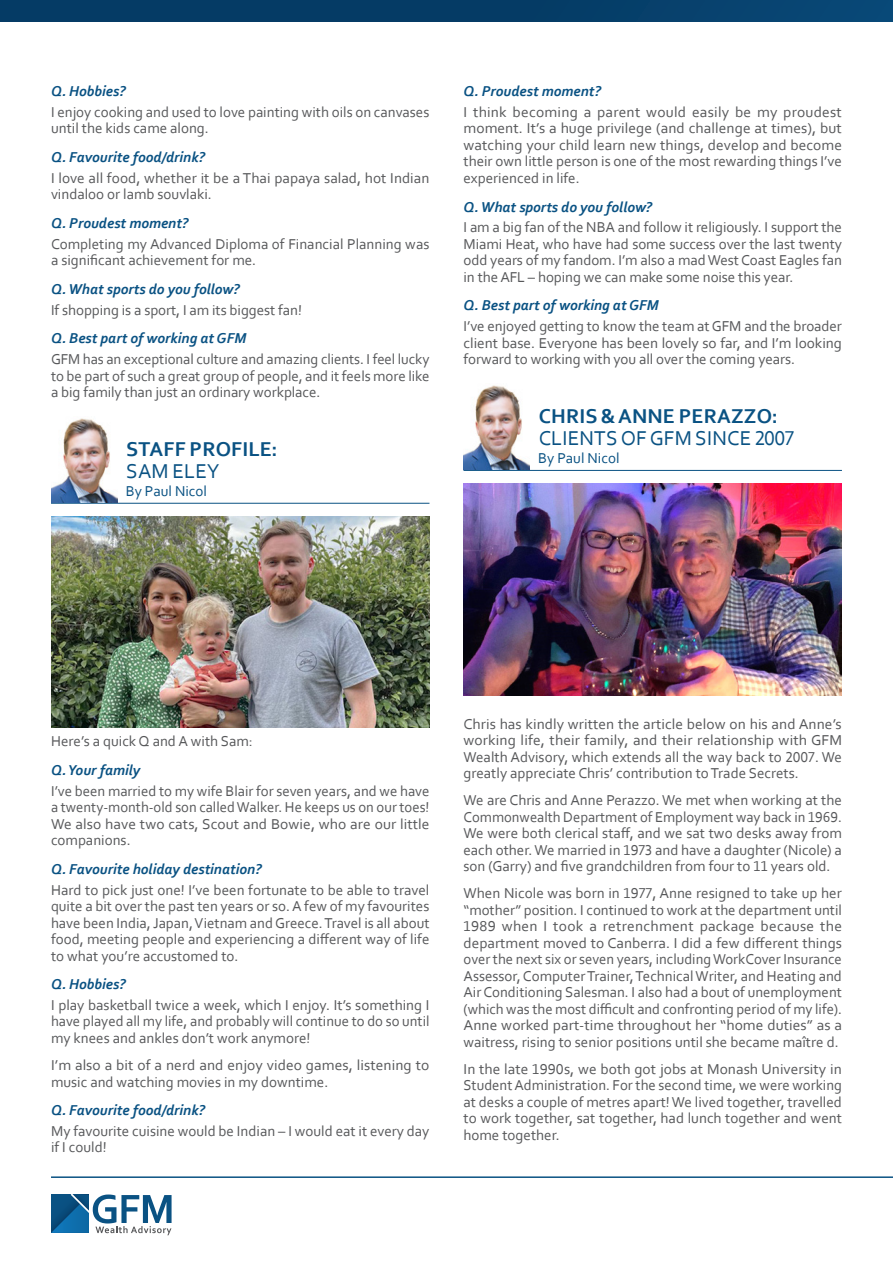
<style>
.page{position:relative;width:893px;height:1263px;background:#fff}
.page>*{position:absolute;margin:0;border:0;box-sizing:border-box;transform-origin:0 0}
.Section_Titles__3_Li{font:21px/22.5px "Corbel GFM Custom";letter-spacing:.01em;color:#0a5283}
.Section_Titles__3_Li-2{font:700 21px/22.5px "Corbel GFM Custom";letter-spacing:.01em;color:#0a5283}
.Body_Copy{font:15px/16.5px "Corbel GFM Custom";color:#57585a;text-align:justify}
.Body_Title_Italic{font:italic 700 15px "Corbel GFM Custom";color:#0a5283}
.Section_Author{font:15px "Corbel GFM Custom";color:#0a5283}
.s1{font-weight:400}
.s2{font-weight:700}
</style>
<div class="page">
<div style="left:0;top:0;width:893px;height:21px;background:linear-gradient(to right,#043860,#084471)"></div>
<hr style="left:51px;top:1176px;width:842px;height:2px;background:#0a5283">
<svg style="left:51px;top:1194px;width:121px;height:41px"></svg>
<img style="left:463px;top:483px;width:379px;height:212px">
<img style="left:51px;top:516px;width:378px;height:212px">
<hr style="left:51px;top:503px;width:378px;height:1px;background:#0a5283">
<img style="left:51px;top:418px;width:66px;height:85px">
<hr style="left:463px;top:470px;width:379px;height:1px;background:#0a5283">
<img style="left:463px;top:385px;width:67px;height:85px">
<p class="Body_Title_Italic" style="left:51px;top:82px;width:76px">Q. Hobbies?</p>
<p class="Body_Copy" style="left:51px;top:103px;width:380px">I enjoy cooking and used to love painting with oils on canvases until the kids came along.</p>
<p class="Body_Title_Italic" style="left:51px;top:148px;width:156px">Q. Favourite food/drink?</p>
<p class="Body_Copy" style="left:51px;top:169px;width:380px">I love all food, whether it be a Thai papaya salad, hot Indian vindaloo or lamb souvlaki.</p>
<p class="Body_Title_Italic" style="left:51px;top:214px;width:139px">Q. Proudest moment?</p>
<p class="Body_Copy" style="left:51px;top:235px;width:380px">Completing my Advanced Diploma of Financial Planning was a significant achievement for me.</p>
<p class="Body_Title_Italic" style="left:51px;top:280px;width:190px">Q. What sports do you follow?</p>
<p class="Body_Copy" style="left:51px;top:301px;width:252px">If shopping is a sport, I am its biggest fan!</p>
<p class="Body_Title_Italic" style="left:51px;top:329px;width:197px">Q. Best part of working at GFM</p>
<p class="Body_Copy" style="left:51px;top:350px;width:380px">GFM has an exceptional culture and amazing clients. I feel lucky to be part of such a great group of people, and it feels more like a big family than just an ordinary workplace.</p>
<p class="Section_Titles__3_Li-2" style="left:126px;top:437px;width:153px">STAFF PROFILE:<br><span class="s1">SAM ELEY</span></p>
<p class="Section_Author" style="left:126px;top:482px;width:83px">By Paul Nicol</p>
<p class="Body_Title_Italic" style="left:463px;top:82px;width:139px">Q. Proudest moment?</p>
<p class="Body_Copy" style="left:463px;top:103px;width:380px">I think becoming a parent would easily be my proudest moment. It’s a huge privilege (and challenge at times), but watching your child learn new things, develop and become their own little person is one of the most rewarding things I’ve experienced in life.</p>
<p class="Body_Title_Italic" style="left:463px;top:197px;width:190px">Q. What sports do you follow?</p>
<p class="Body_Copy" style="left:463px;top:219px;width:380px">I am a big fan of the NBA and follow it religiously. I support the Miami Heat, who have had some success over the last twenty odd years of my fandom. I’m also a mad West Coast Eagles fan in the AFL – hoping we can make some noise this year.</p>
<p class="Body_Title_Italic" style="left:463px;top:296px;width:197px">Q. Best part of working at GFM</p>
<p class="Body_Copy" style="left:463px;top:318px;width:380px">I’ve enjoyed getting to know the team at GFM and the broader client base. Everyone has been lovely so far, and I’m looking forward to working with you all over the coming years.</p>
<p class="Section_Titles__3_Li" style="left:539px;top:404px;width:257px"><span class="s2">CHRIS &amp; ANNE PERAZZO:<br></span>CLIENTS OF GFM SINCE 2007</p>
<p class="Section_Author" style="left:538px;top:449px;width:83px">By Paul Nicol</p>
<p class="Body_Copy" style="left:51px;top:733px;width:203px">Here’s a quick Q and A with Sam:</p>
<p class="Body_Title_Italic" style="left:51px;top:760px;width:91px">Q. Your family</p>
<p class="Body_Copy" style="left:51px;top:782px;width:380px">I’ve been married to my wife Blair for seven years, and we have a twenty-month-old son called Walker. He keeps us on our toes!<br>We also have two cats, Scout and Bowie, who are our little companions.</p>
<p class="Body_Title_Italic" style="left:51px;top:859px;width:212px">Q. Favourite holiday destination?</p>
<p class="Body_Copy" style="left:51px;top:881px;width:380px">Hard to pick just one! I’ve been fortunate to be able to travel quite a bit over the past ten years or so. A few of my favourites have been India, Japan, Vietnam and Greece. Travel is all about food, meeting people and experiencing a different way of life to what you’re accustomed to.</p>
<p class="Body_Title_Italic" style="left:51px;top:975px;width:76px">Q. Hobbies?</p>
<p class="Body_Copy" style="left:51px;top:996px;width:380px">I play basketball twice a week, which I enjoy. It’s something I have played all my life, and probably will continue to do so until my knees and ankles don’t work anymore!</p>
<p class="Body_Copy" style="left:51px;top:1056px;width:380px">I’m also a bit of a nerd and enjoy video games, listening to music and watching movies in my downtime.</p>
<p class="Body_Title_Italic" style="left:51px;top:1101px;width:156px">Q. Favourite food/drink?</p>
<p class="Body_Copy" style="left:51px;top:1122px;width:380px">My favourite cuisine would be Indian – I would eat it every day if I could!</p>
<p class="Body_Copy" style="left:463px;top:715px;width:380px">Chris has kindly written the article below on his and Anne’s working life, their family, and their relationship with GFM Wealth Advisory, which extends all the way back to 2007. We greatly appreciate Chris’ contribution to Trade Secrets.</p>
<p class="Body_Copy" style="left:463px;top:791px;width:380px">We are Chris and Anne Perazzo. We met when working at the Commonwealth Department of Employment way back in 1969.<br>We were both clerical staff, and we sat two desks away from each other. We married in 1973 and have a daughter (Nicole) a son (Garry) and five grandchildren from four to 11 years old.</p>
<p class="Body_Copy" style="left:463px;top:885px;width:380px">When Nicole was born in 1977, Anne resigned to take up her “mother” position. I continued to work at the department until 1989 when I took a retrenchment package because the department moved to Canberra. I did a few different things over the next six or seven years, including WorkCover Insurance Assessor, Computer Trainer, Technical Writer, and Heating and Air Conditioning Salesman. I also had a bout of unemployment (which was the most difficult and confronting period of my life).<br>Anne worked part-time throughout her “home duties” as a waitress, rising to senior positions until she became maître d.</p>
<p class="Body_Copy" style="left:463px;top:1060px;width:380px">In the late 1990s, we both got jobs at Monash University in Student Administration. For the second time, we were working at desks a couple of metres apart! We lived together, travelled to work together, sat together, had lunch together and went home together.</p>
</div>
